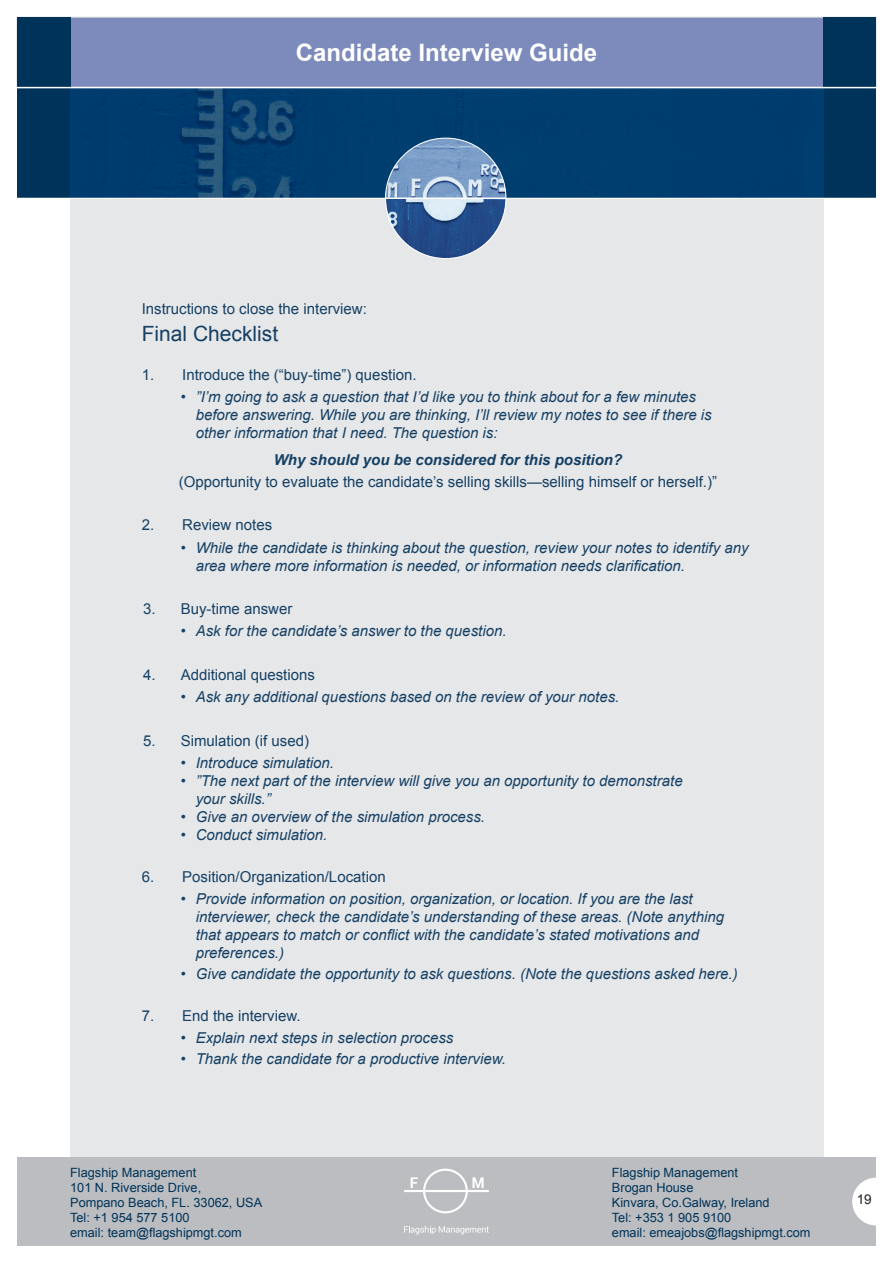
<style>
.page{position:relative;width:893px;height:1263px;background:#fff}
.page>*{position:absolute;margin:0;border:0;box-sizing:border-box;transform-origin:0 0}
.t1{font:700 24px "Arial";color:#fff}
.t2{font:21px "Arial";color:#154064}
.t3{font:italic 15px/18px "Arial";color:#154064}
.t4{font:15px "Arial";color:#154064}
.t5{font:italic 700 15px "Arial";color:#154064}
.t6{font:13.5px "Arial";color:#231f20}
.t7{font:12.75px/15px "Arial";color:#003359}
</style>
<div class="page">
<div style="left:70px;top:172px;width:753px;height:997px;background:#e6e7e9"></div>
<div style="left:17px;top:88px;width:859px;height:110px;background:#003359"></div>
<img style="left:70px;top:88px;width:753px;height:110px">
<svg style="left:385px;top:137px;width:122px;height:122px"></svg>
<hr style="left:0;top:198px;width:893px;height:1px;background:#fff">
<div style="left:17px;top:17px;width:859px;height:70px;background:#7c8bbb;border:1px solid #bcbdc0"></div>
<div style="left:17px;top:17px;width:53px;height:70px;background:#003359"></div>
<div style="left:823px;top:17px;width:53px;height:70px;background:#003359"></div>
<div style="left:17px;top:1157px;width:859px;height:89px;background:#bcbdc0"></div>
<svg style="left:404px;top:1226px;width:85px;height:8px"></svg>
<svg style="left:404px;top:1168px;width:85px;height:45px"></svg>
<svg style="left:852px;top:1177px;width:24px;height:48px"></svg>
<h1 class="t1" style="left:296px;top:37px;width:303px">Candidate Interview Guide</h1>
<p class="t4" style="left:142px;top:298px;width:227px">Instructions to close the interview:</p>
<h2 class="t2" style="left:142px;top:319px;width:138px">Final Checklist</h2>
<p class="t4" style="left:142px;top:365px;width:276px">1. Introduce the (“buy-time”) question.</p>
<p class="t3" style="left:196px;top:388px;width:518px;text-indent:-15px">• ”I’m going to ask a question that I’d like you to think about for a few minutes before answering. While you are thinking, I’ll review my notes to see if there is other information that I need. The question is:</p>
<p class="t5" style="left:274px;top:449px;width:350px">Why should you be considered for this position?</p>
<p class="t4" style="left:179px;top:472px;width:540px">(Opportunity to evaluate the candidate’s selling skills—selling himself or herself.)”</p>
<p class="t4" style="left:142px;top:515px;width:132px">2. Review notes</p>
<p class="t3" style="left:196px;top:538px;width:554px;text-indent:-15px">• While the candidate is thinking about the question, review your notes to identify any area where more information is needed, or information needs clarification.</p>
<p class="t4" style="left:143px;top:599px;width:151px">3. Buy-time answer</p>
<p class="t3" style="left:181px;top:622px;width:327px">• Ask for the candidate’s answer to the question.</p>
<p class="t4" style="left:143px;top:665px;width:173px">4. Additional questions</p>
<p class="t3" style="left:181px;top:688px;width:440px">• Ask any additional questions based on the review of your notes.</p>
<p class="t4" style="left:143px;top:730px;width:167px">5. Simulation (if used)</p>
<p class="t3" style="left:181px;top:754px;width:155px">• Introduce simulation.</p>
<p class="t3" style="left:196px;top:772px;width:488px;text-indent:-15px">• ”The next part of the interview will give you an opportunity to demonstrate your skills.”</p>
<p class="t3" style="left:181px;top:808px;width:306px">• Give an overview of the simulation process.</p>
<p class="t3" style="left:181px;top:826px;width:148px">• Conduct simulation.</p>
<p class="t4" style="left:142px;top:867px;width:245px">6. Position/Organization/Location</p>
<p class="t3" style="left:196px;top:890px;width:530px;text-indent:-15px">• Provide information on position, organization, or location. If you are the last interviewer, check the candidate’s understanding of these areas. (Note anything that appears to match or conflict with the candidate’s stated motivations and preferences.)</p>
<p class="t3" style="left:181px;top:965px;width:558px">• Give candidate the opportunity to ask questions. (Note the questions asked here.)</p>
<p class="t4" style="left:142px;top:1006px;width:160px">7. End the interview.</p>
<p class="t3" style="left:181px;top:1029px;width:274px">• Explain next steps in selection process</p>
<p class="t3" style="left:181px;top:1050px;width:327px">• Thank the candidate for a productive interview.</p>
<p class="t7" style="left:70px;top:1165px;width:194px">Flagship Management<br>101 N. Riverside Drive,<br>Pompano Beach, FL. 33062, USA<br>Tel: +1 954 577 5100<br>email: team@flagshipmgt.com</p>
<p class="t7" style="left:612px;top:1165px;width:200px">Flagship Management<br>Brogan House<br>Kinvara, Co.Galway, Ireland<br>Tel: +353 1 905 9100<br>email: emeajobs@flagshipmgt.com</p>
<p class="t6" style="left:857px;top:1191px;width:17px">19</p>
</div>
